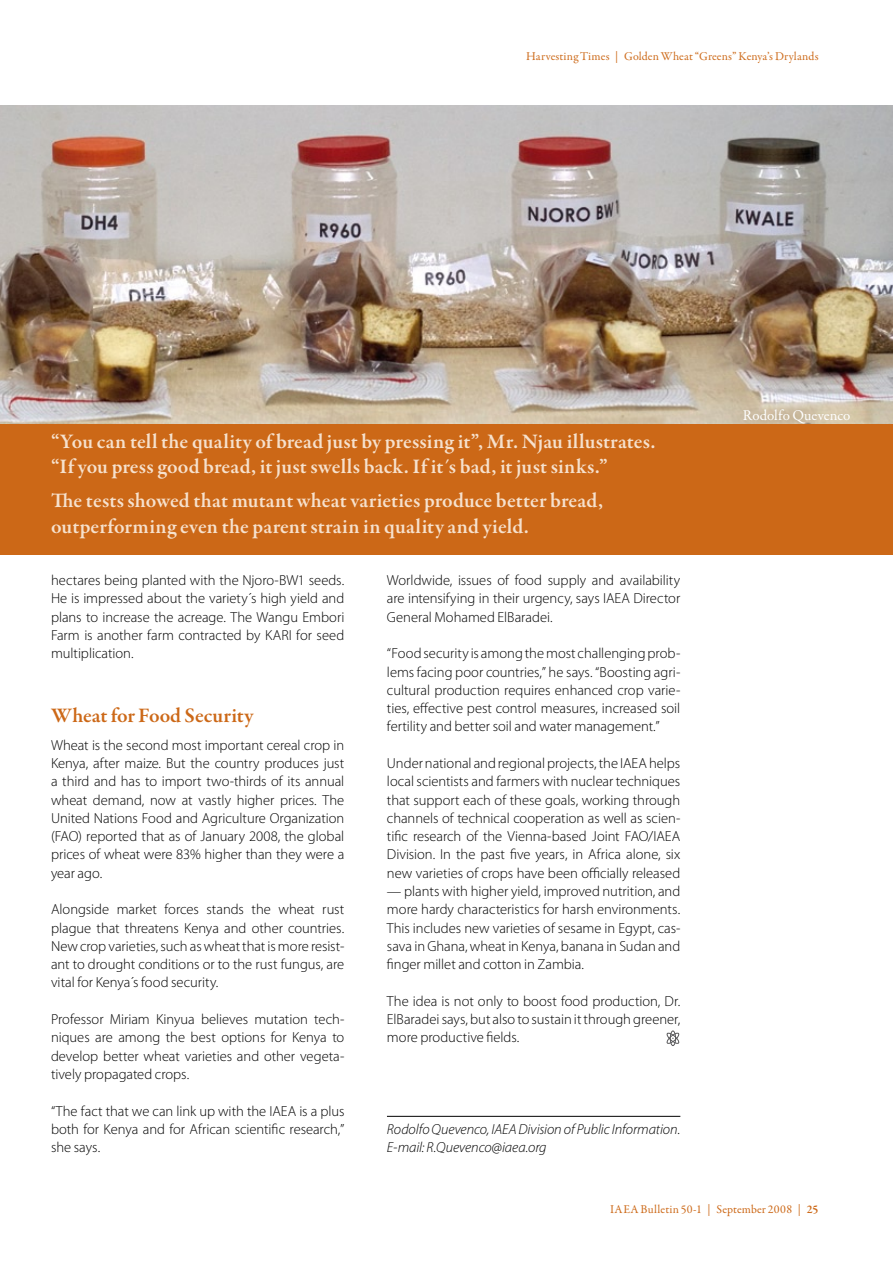
<style>
.page{position:relative;width:893px;height:1263px;background:#fff}
.page>*{position:absolute;margin:0;border:0;box-sizing:border-box;transform-origin:0 0}
.t1{font:600 21px/25.2px "Garamond Premr Pro";letter-spacing:.005em;color:#f6e1cd}
.t2{font:600 21px "Garamond Premr Pro";color:#cc6817}
.t3{font:15px "Garamond Premr Pro";color:#fff}
.t4{font:300 14.55px/18.3px "Myriad Pro";letter-spacing:-.005em;color:#000;text-align:justify}
.t5{font:italic 300 14.55px/18.3px "Myriad Pro";letter-spacing:-.005em;color:#000}
.t6{font:12px "Garamond Premr Pro";letter-spacing:.01em;color:#cd6b1b}
.s1{color:#cc6817}
.s2{font-weight:600}
</style>
<div class="page">
<div style="left:0;top:413px;width:893px;height:141px;background:#cc6817"></div>
<hr style="left:387px;top:1116px;width:293px;height:1px;background:#000">
<div style="left:670px;top:1031px;width:6px;height:15px;border:1px solid #58585a;border-radius:50%"></div>
<svg style="left:666px;top:1032px;width:14px;height:12px"></svg>
<img style="left:0;top:105px;width:893px;height:318px">
<p class="t6" style="left:526px;top:49px;width:294px">Harvesting Times | Golden Wheat “Greens” Kenya’s Drylands</p>
<h1 class="t1" style="left:51px;top:429px;width:606px">“You can tell the quality of bread just by pressing it”, Mr. Njau illustrates. “If you press good bread, it just swells back. If it´s bad, it just sinks.”</h1>
<h1 class="t1" style="left:51px;top:488px;width:553px">The tests showed that mutant wheat varieties produce better bread, outperforming even the parent strain in quality and yield.</h1>
<p class="t4" style="left:51px;top:571px;width:295px">hectares being planted with the Njoro-BW1 seeds.<br>He is impressed about the variety´s high yield and plans to increase the acreage. The Wangu Embori Farm is another farm contracted by KARI for seed multiplication.</p>
<h1 class="t2" style="left:51px;top:702px;width:204px">Wheat for Food Security</h1>
<p class="t4" style="left:51px;top:735px;width:295px">Wheat is the second most important cereal crop in Kenya, after maize. But the country produces just a third and has to import two-thirds of its annual wheat demand, now at vastly higher prices. The United Nations Food and Agriculture Organization (FAO) reported that as of January 2008, the global prices of wheat were 83% higher than they were a year ago.</p>
<p class="t4" style="left:51px;top:900px;width:295px">Alongside market forces stands the wheat rust plague that threatens Kenya and other countries.<br>New crop varieties, such as wheat that is more resist&shy;ant to drought conditions or to the rust fungus, are vital for Kenya´s food security.</p>
<p class="t4" style="left:51px;top:1010px;width:295px">Professor Miriam Kinyua believes mutation tech&shy;niques are among the best options for Kenya to develop better wheat varieties and other vegeta&shy;tively propagated crops.</p>
<p class="t4" style="left:51px;top:1101px;width:295px">“The fact that we can link up with the IAEA is a plus both for Kenya and for African scientific research,” she says.</p>
<p class="t4" style="left:387px;top:571px;width:295px">Worldwide, issues of food supply and availability are intensifying in their urgency, says IAEA Director General Mohamed ElBaradei.</p>
<p class="t4" style="left:387px;top:644px;width:295px">“Food security is among the most challenging prob&shy;lems facing poor countries,” he says. “Boosting agri&shy;cultural production requires enhanced crop varie&shy;ties, effective pest control measures, increased soil fertility and better soil and water management.”</p>
<p class="t4" style="left:387px;top:754px;width:295px">Under national and regional projects, the IAEA helps local scientists and farmers with nuclear techniques that support each of these goals, working through channels of technical cooperation as well as scien&shy;tific research of the Vienna-based Joint FAO/IAEA Division. In the past five years, in Africa alone, six new varieties of crops have been officially released</p>
<p class="t4" style="left:387px;top:882px;width:295px">— plants with higher yield, improved nutrition, and more hardy characteristics for harsh environments.<br>This includes new varieties of sesame in Egypt, cas&shy;sava in Ghana, wheat in Kenya, banana in Sudan and finger millet and cotton in Zambia.</p>
<p class="t4" style="left:387px;top:992px;width:295px">The idea is not only to boost food production, Dr.<br>ElBaradei says, but also to sustain it through greener, more productive fields.</p>
<p class="t5" style="left:387px;top:1119px;width:295px">Rodolfo Quevenco, IAEA Division of Public Information.<br>E-mail: R.Quevenco@iaea.org</p>
<p class="t3" style="left:743px;top:406px;width:109px">Rodolfo Quevenco</p>
<p class="t6" style="left:610px;top:1201px;width:210px">IAEA Bulletin 50-1 | <span class="s1">September 2008</span> | <span class="s2">25</span></p>
</div>
